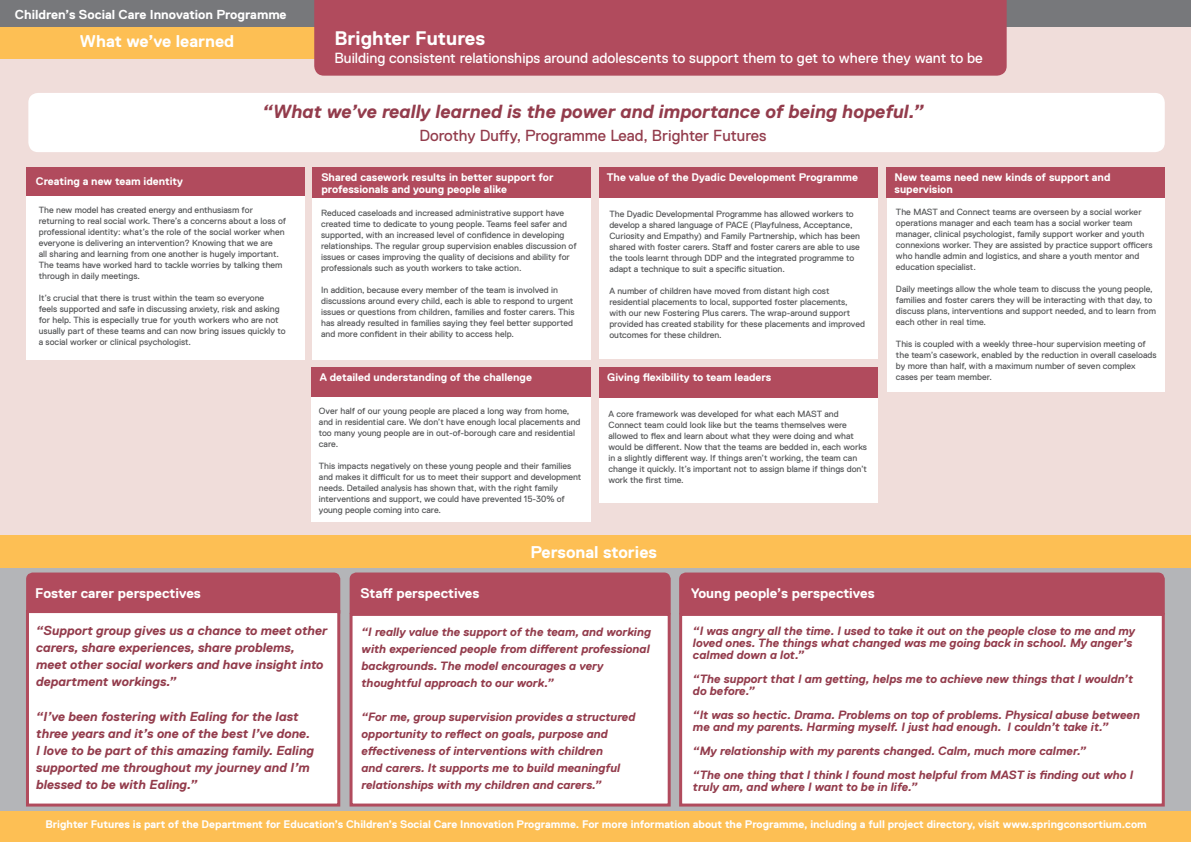
<style>
.page{position:relative;width:1191px;height:842px;background:#fff}
.page>*{position:absolute;margin:0;border:0;box-sizing:border-box;transform-origin:0 0}
.t1{font:700 19.6px "Replica Pro";color:#fff}
.t2{font:italic 700 19px "Replica Pro";color:#933c4c}
.t3{font:700 17px "Replica Pro";color:#fff}
.t4{font:16px "Replica Pro";color:#933c4c}
.t5{font:14.7px "Replica Pro";color:#fff}
.t6{font:700 14px "Replica Pro";color:#fff}
.t7{font:italic 700 13px/17px "Replica Pro";color:#933c4c}
.t8{font:700 13px "Replica Pro";color:#fff}
.t9{font:italic 700 12px/17px "Replica Pro";color:#933c4c}
.t10{font:700 11px/12px "Replica Pro";color:#fff}
.t11{font:9px/11px "Replica Pro";color:#545557}
</style>
<div class="page">
<svg style="left:0;top:567px;width:1191px;height:244px;background:#b6b1b0"></svg>
<div style="left:0;top:26px;width:1191px;height:509px;background:#f0ddda"></div>
<div style="left:0;top:26px;width:334px;height:32px;background:#fdbf54"></div>
<div style="left:0;top:0;width:1191px;height:26px;background:#77787b"></div>
<div style="left:312px;top:389px;width:279px;height:132px;background:#fff"></div>
<div style="left:312px;top:190px;width:279px;height:169px;background:#fff"></div>
<div style="left:0;top:535px;width:1191px;height:32px;background:#fdbf54"></div>
<div style="left:27px;top:573px;width:312px;height:45px;background:#b14b5d;border-radius:6px"></div>
<div style="left:26px;top:572px;width:314px;height:47px;border:2px solid #b14b5d;border-radius:6px"></div>
<div style="left:26px;top:610px;width:314px;height:196px;background:#fff;border:3px solid #b14b5d"></div>
<div style="left:28px;top:93px;width:1136px;height:59px;background:#fff;border-radius:10px"></div>
<div style="left:680px;top:573px;width:483px;height:45px;background:#b14b5d;border-radius:6px"></div>
<div style="left:679px;top:572px;width:485px;height:47px;border:2px solid #b14b5d;border-radius:6px"></div>
<div style="left:679px;top:613px;width:485px;height:193px;background:#fff;border:3px solid #b14b5d"></div>
<div style="left:886px;top:167px;width:278px;height:31px;background:#b14b5d"></div>
<div style="left:26px;top:167px;width:278px;height:31px;background:#b14b5d"></div>
<div style="left:312px;top:167px;width:278px;height:31px;background:#b14b5d"></div>
<div style="left:599px;top:167px;width:278px;height:31px;background:#b14b5d"></div>
<div style="left:599px;top:367px;width:278px;height:31px;background:#b14b5d"></div>
<div style="left:314px;top:0;width:692px;height:76px;background:#b14b5d"></div>
<div style="left:887px;top:198px;width:277px;height:194px;background:#fff"></div>
<div style="left:26px;top:196px;width:278px;height:163px;background:#fff"></div>
<div style="left:599px;top:198px;width:278px;height:160px;background:#fff"></div>
<div style="left:599px;top:398px;width:278px;height:105px;background:#fff"></div>
<div style="left:312px;top:367px;width:279px;height:30px;background:#b14b5d"></div>
<div style="left:0;top:811px;width:1191px;height:31px;background:#fdbf54"></div>
<div style="left:350px;top:573px;width:319px;height:45px;background:#b14b5d;border-radius:6px"></div>
<div style="left:349px;top:572px;width:321px;height:47px;border:2px solid #b14b5d;border-radius:6px"></div>
<div style="left:349px;top:613px;width:321px;height:193px;background:#fff;border:3px solid #b14b5d"></div>
<p class="t8" style="left:15px;top:7px;width:273px">Children’s Social Care Innovation Programme</p>
<p class="t3" style="left:80px;top:32px;width:156px">What we’ve learned</p>
<p class="t1" style="left:334px;top:27px;width:152px">Brighter Futures</p>
<p class="t5" style="left:334px;top:50px;width:650px">Building consistent relationships around adolescents to support them to get to where they want to be</p>
<p class="t2" style="left:263px;top:101px;width:662px">“What we’ve really learned is the power and importance of being hopeful.”</p>
<p class="t4" style="left:419px;top:126px;width:349px">Dorothy Duffy, Programme Lead, Brighter Futures</p>
<p class="t10" style="left:36px;top:175px;width:149px">Creating a new team identity</p>
<p class="t11" style="left:39px;top:204px;width:249px">The new model has created energy and enthusiasm for returning to real social work. There’s a concerns about a loss of professional identity: what’s the role of the social worker when everyone is delivering an intervention? Knowing that we are<br>all sharing and learning from one another is hugely important.<br>The teams have worked hard to tackle worries by talking them through in daily meetings.</p>
<p class="t11" style="left:39px;top:292px;width:248px">It’s crucial that there is trust within the team so everyone<br>feels supported and safe in discussing anxiety, risk and asking for help. This is especially true for youth workers who are not usually part of these teams and can now bring issues quickly to a social worker or clinical psychologist.</p>
<p class="t10" style="left:321px;top:171px;width:234px">Shared casework results in better support for professionals and young people alike</p>
<p class="t11" style="left:321px;top:207px;width:257px">Reduced caseloads and increased administrative support have created time to dedicate to young people. Teams feel safer and supported, with an increased level of confidence in developing relationships. The regular group supervision enables discussion of issues or cases improving the quality of decisions and ability for professionals such as youth workers to take action.</p>
<p class="t11" style="left:321px;top:284px;width:255px">In addition, because every member of the team is involved in discussions around every child, each is able to respond to urgent issues or questions from children, families and foster carers. This has already resulted in families saying they feel better supported and more confident in their ability to access help.</p>
<p class="t10" style="left:320px;top:372px;width:214px">A detailed understanding of the challenge</p>
<p class="t11" style="left:319px;top:406px;width:263px">Over half of our young people are placed a long way from home, and in residential care. We don’t have enough local placements and too many young people are in out-of-borough care and residential care.</p>
<p class="t11" style="left:319px;top:461px;width:264px">This impacts negatively on these young people and their families and makes it difficult for us to meet their support and development needs. Detailed analysis has shown that, with the right family interventions and support, we could have prevented 15-30% of young people coming into care.</p>
<p class="t10" style="left:607px;top:171px;width:253px">The value of the Dyadic Development Programme</p>
<p class="t11" style="left:609px;top:208px;width:252px">The Dyadic Developmental Programme has allowed workers to develop a shared language of PACE (Playfulness, Acceptance, Curiosity and Empathy) and Family Partnership, which has been shared with foster carers. Staff and foster carers are able to use the tools learnt through DDP and the integrated programme to adapt a technique to suit a specific situation.</p>
<p class="t11" style="left:609px;top:285px;width:257px">A number of children have moved from distant high cost residential placements to local, supported foster placements, with our new Fostering Plus carers. The wrap-around support provided has created stability for these placements and improved outcomes for these children.</p>
<p class="t10" style="left:607px;top:371px;width:166px">Giving flexibility to team leaders</p>
<p class="t11" style="left:608px;top:408px;width:260px">A core framework was developed for what each MAST and Connect team could look like but the teams themselves were allowed to flex and learn about what they were doing and what would be different. Now that the teams are bedded in, each works in a slightly different way. If things aren’t working, the team can change it quickly. It’s important not to assign blame if things don’t work the first time.</p>
<p class="t3" style="left:530px;top:542px;width:128px">Personal stories</p>
<p class="t10" style="left:894px;top:171px;width:217px">New teams need new kinds of support and supervision</p>
<p class="t11" style="left:896px;top:206px;width:258px">The MAST and Connect teams are overseen by a social worker operations manager and each team has a social worker team manager, clinical psychologist, family support worker and youth connexions worker. They are assisted by practice support officers who handle admin and logistics, and share a youth mentor and education specialist.</p>
<p class="t11" style="left:896px;top:283px;width:261px">Daily meetings allow the whole team to discuss the young people, families and foster carers they will be interacting with that day, to discuss plans, interventions and support needed, and to learn from each other in real time.</p>
<p class="t11" style="left:896px;top:338px;width:262px">This is coupled with a weekly three-hour supervision meeting of the team’s casework, enabled by the reduction in overall caseloads by more than half, with a maximum number of seven complex cases per team member.</p>
<p class="t6" style="left:360px;top:585px;width:120px">Staff perspectives</p>
<p class="t9" style="left:361px;top:623px;width:291px">“I really value the support of the team, and working with experienced people from different professional backgrounds. The model encourages a very thoughtful approach to our work.”</p>
<p class="t9" style="left:361px;top:708px;width:275px">“For me, group supervision provides a structured opportunity to reflect on goals, purpose and effectiveness of interventions with children<br>and carers. It supports me to build meaningful relationships with my children and carers.”</p>
<p class="t6" style="left:35px;top:585px;width:167px">Foster carer perspectives</p>
<p class="t6" style="left:691px;top:585px;width:185px">Young people’s perspectives</p>
<p class="t7" style="left:36px;top:622px;width:293px">“Support group gives us a chance to meet other carers, share experiences, share problems, meet other social workers and have insight into department workings.”</p>
<p class="t7" style="left:36px;top:707px;width:279px">“I’ve been fostering with Ealing for the last three years and it’s one of the best I’ve done.<br>I love to be part of this amazing family. Ealing supported me throughout my journey and I’m blessed to be with Ealing.”</p>
<p class="t9" style="left:693px;top:625px;width:444px;line-height:12px">“I was angry all the time. I used to take it out on the people close to me and my loved ones. The things what changed was me going back in school. My anger’s calmed down a lot.”</p>
<p class="t9" style="left:693px;top:673px;width:442px;line-height:12px">“The support that I am getting, helps me to achieve new things that I wouldn’t do before.”</p>
<p class="t9" style="left:693px;top:709px;width:448px;line-height:12px">“It was so hectic. Drama. Problems on top of problems. Physical abuse between me and my parents. Harming myself. I just had enough. I couldn’t take it.”</p>
<p class="t9" style="left:693px;top:742px;width:395px">“My relationship with my parents changed. Calm, much more calmer.”</p>
<p class="t9" style="left:693px;top:769px;width:442px;line-height:12px">“The one thing that I think I found most helpful from MAST is finding out who I truly am, and where I want to be in life.”</p>
<p class="t10" style="left:45px;top:818px;width:1102px">Brighter Futures is part of the Department for Education’s Children’s Social Care Innovation Programme. For more information about the Programme, including a full project directory, visit www.springconsortium.com</p>
</div>
